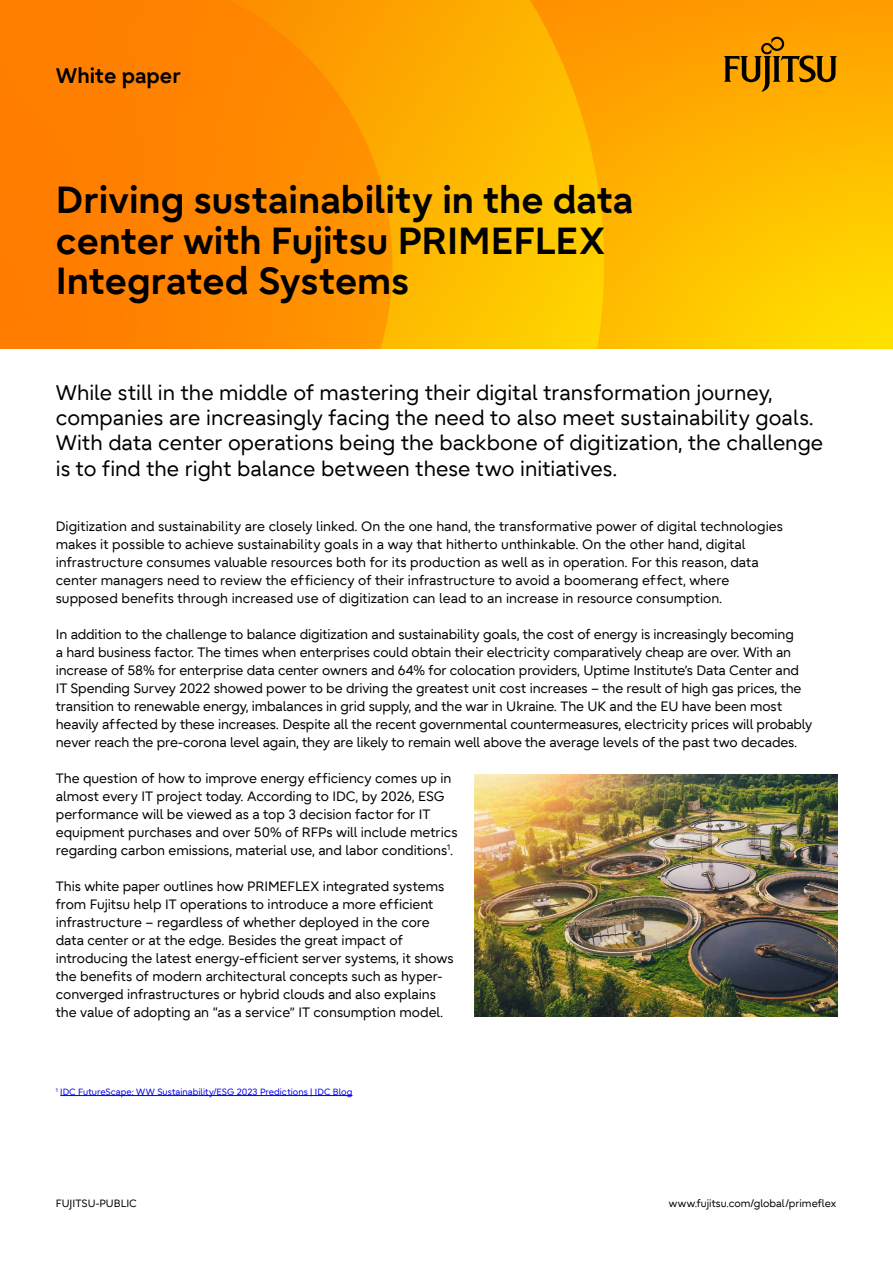
<style>
.page{position:relative;width:893px;height:1263px;background:#fff}
.page>*{position:absolute;margin:0;border:0;box-sizing:border-box;transform-origin:0 0}
.t1{font:700 37.5px/40.5px "Fujitsu Infinity Pro";color:#000}
.t2{font:21px/25.2px "Fujitsu Infinity Pro";color:#000}
.t3{font:700 21px "Fujitsu Infinity Pro";color:#000}
.t4{font:13.5px/18px "Fujitsu Infinity Pro";letter-spacing:-.005em;color:#000}
.t5{font:10.5px "Fujitsu Infinity Pro";color:#000}
.t6{font:9px "Fujitsu Infinity Pro";color:#00e}
</style>
<div class="page">
<img style="left:0;top:0;width:893px;height:349px">
<svg style="left:724px;top:37px;width:113px;height:55px;background:#c58000"></svg>
<hr style="left:60px;top:1095px;width:292px;height:1px;background:#00e">
<img style="left:475px;top:774px;width:362px;height:243px">
<h2 class="t3" style="left:56px;top:62px;width:126px">White paper</h2>
<h1 class="t1" style="left:56px;top:179px;width:579px">Driving sustainability in the data center with Fujitsu PRIMEFLEX<br>Integrated Systems</h1>
<p class="t2" style="left:56px;top:380px;width:769px">While still in the middle of mastering their digital transformation journey, companies are increasingly facing the need to also meet sustainability goals.<br>With data center operations being the backbone of digitization, the challenge is to find the right balance between these two initiatives.</p>
<p class="t4" style="left:56px;top:517px;width:729px">Digitization and sustainability are closely linked. On the one hand, the transformative power of digital technologies makes it possible to achieve sustainability goals in a way that hitherto unthinkable. On the other hand, digital infrastructure consumes valuable resources both for its production as well as in operation. For this reason, data center managers need to review the ef ficiency of their infrastructure to avoid a boomerang ef fect, where supposed benefits through increased use of digitization can lead to an increase in resource consumption.</p>
<p class="t4" style="left:56px;top:625px;width:758px">In addition to the challenge to balance digitization and sustainability goals, the cost of energy is increasingly becoming<br>a hard business factor. The times when enterprises could obtain their electricity comparatively cheap are over. With an increase of 58% for enterprise data center owners and 64% for colocation providers, Uptime Institute’s Data Center and IT Spending Survey 2022 showed power to be driving the greatest unit cost increases – the result of high gas prices, the transition to renewable energy, imbalances in grid supply, and the war in Ukraine. The UK and the EU have been most heavily affected by these increases. Despite all the recent governmental countermeasures, electricity prices will probably never reach the pre-corona level again, they are likely to remain well above the average levels of the past two decades.</p>
<p class="t4" style="left:56px;top:769px;width:403px">The question of how to improve energy ef ficiency comes up in almost every IT project today. According to IDC, by 2026, ESG performance will be viewed as a top 3 decision factor for IT equipment purchases and over 50% of RFPs will include metrics regarding carbon emissions, material use, and labor conditions<sup>1</sup>.</p>
<p class="t4" style="left:56px;top:877px;width:399px">This white paper outlines how PRIMEFLEX integrated systems from Fujitsu help IT operations to introduce a more ef ficient infrastructure – regardless of whether deployed in the core data center or at the edge. Besides the great impact of introducing the latest energy-ef ficient server systems, it shows the benefits of modern architectural concepts such as hyper&shy;converged infrastructures or hybrid clouds and also explains the value of adopting an “as a service” IT consumption model.</p>
<p class="t6" style="left:56px;top:1086px;width:298px"><sup>1</sup> IDC FutureScape: WW Sustainability/ESG 2023 Predictions | IDC Blog</p>
<p class="t5" style="left:56px;top:1197px;width:83px">FUJITSU-PUBLIC</p>
<p class="t5" style="left:669px;top:1197px;width:169px">www.fujitsu.com/global/primeflex</p>
</div>
